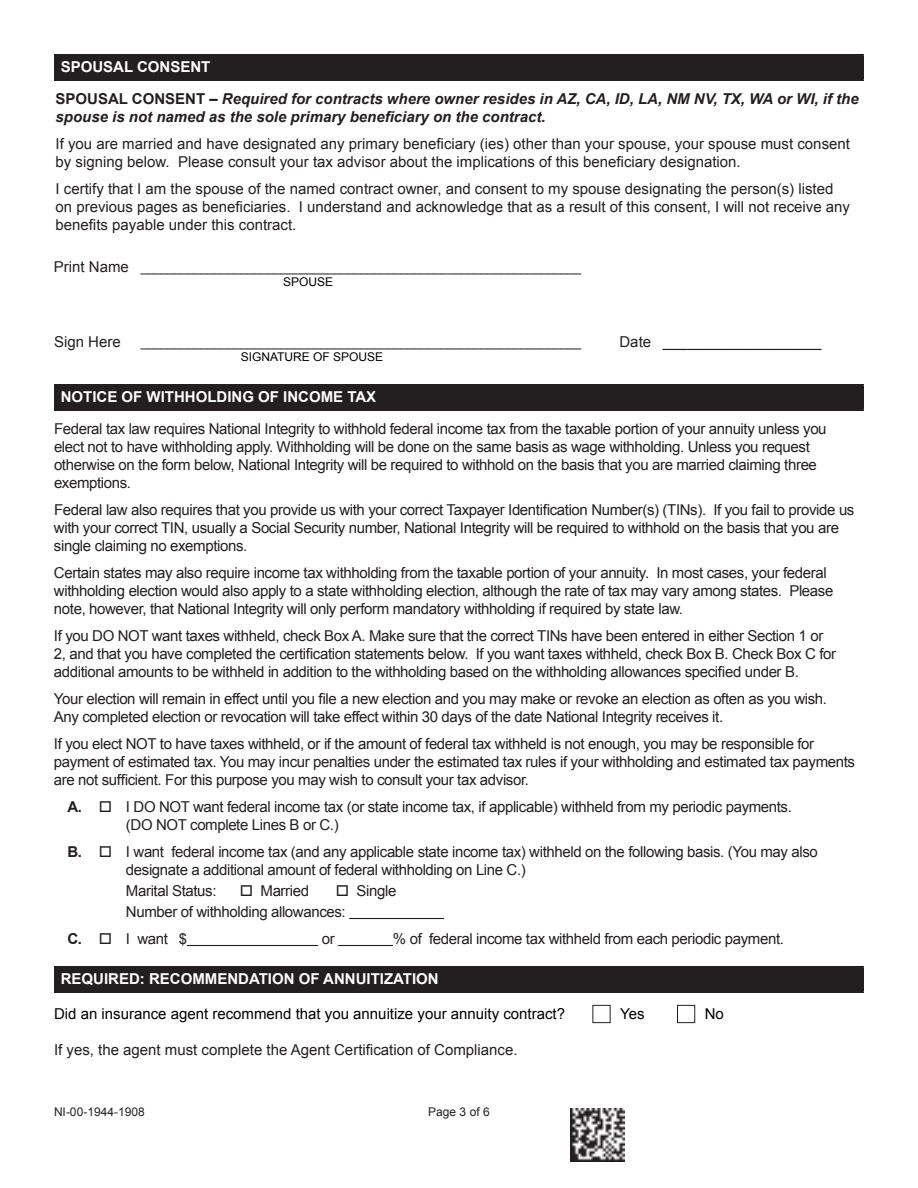
<style>
.page{position:relative;width:918px;height:1188px;background:#fff}
.page>*{position:absolute;margin:0;border:0;box-sizing:border-box;transform-origin:0 0}
.t1{font:15px/18px "Arial";letter-spacing:-.025em;color:#231f20}
.t2{font:15px/18px "Arial";color:#231f20}
.t3{font:italic 700 15px/18px "Arial";color:#231f20}
.t4{font:700 15px "Arial";color:#fff}
.t5{font:15px "Arial";color:#000}
.t6{font:12px/14.4px "Arial";color:#231f20}
.t7{font:12px "Arial";color:#000}
.s1{font-style:normal}
.s2{font-size:15px}
.s3{color:#000}
.s4{font-weight:700}
</style>
<div class="page">
<div style="left:55px;top:55px;width:808px;height:25px;background:#231f20"></div>
<hr style="left:54px;top:54px;width:810px;height:2px;background:#231f20">
<hr style="left:54px;top:56px;width:2px;height:24px;background:#231f20">
<hr style="left:862px;top:56px;width:2px;height:24px;background:#231f20">
<hr style="left:54px;top:80px;width:810px;height:1px;background:#231f20">
<div style="left:55px;top:385px;width:808px;height:25px;background:#231f20"></div>
<hr style="left:54px;top:384px;width:810px;height:2px;background:#231f20">
<hr style="left:54px;top:386px;width:2px;height:24px;background:#231f20">
<hr style="left:862px;top:386px;width:2px;height:24px;background:#231f20">
<hr style="left:54px;top:410px;width:810px;height:1px;background:#231f20">
<div style="left:55px;top:967px;width:808px;height:25px;background:#231f20"></div>
<hr style="left:54px;top:966px;width:810px;height:2px;background:#231f20">
<hr style="left:54px;top:968px;width:2px;height:24px;background:#231f20">
<hr style="left:862px;top:968px;width:2px;height:24px;background:#231f20">
<hr style="left:54px;top:992px;width:810px;height:1px;background:#231f20">
<hr style="left:349px;top:918px;width:95px;height:1px;background:#231f20">
<hr style="left:187px;top:945px;width:131px;height:1px;background:#231f20">
<hr style="left:338px;top:945px;width:55px;height:1px;background:#231f20">
<div style="left:592px;top:1005px;width:18px;height:18px;border:1px solid #231f20"></div>
<div style="left:677px;top:1005px;width:18px;height:18px;border:1px solid #231f20"></div>
<img style="left:571px;top:1108px;width:54px;height:54px">
<p class="t4" style="left:61px;top:57px;width:151px">SPOUSAL CONSENT</p>
<p class="t3" style="left:56px;top:90px;width:805px"><span class="s1">SPOUSAL CONSENT –</span> Required for contracts where owner resides in AZ, CA, ID, LA, NM NV, TX, WA or WI, if the spouse is not named as the sole primary beneficiary on the contract.</p>
<p class="t2" style="left:56px;top:135px;width:796px">If you are married and have designated any primary beneficiary (ies) other than your spouse, your spouse must consent by signing below. Please consult your tax advisor about the implications of this beneficiary designation.</p>
<p class="t2" style="left:56px;top:180px;width:796px">I certify that I am the spouse of the named contract owner, and consent to my spouse designating the person(s) listed on previous pages as beneficiaries. I understand and acknowledge that as a result of this consent, I will not receive any benefits payable under this contract.</p>
<p class="t6" style="left:283px;top:261px;width:299px;text-indent:-229px"><span class="s2">Print Name</span> __________________________________________________________________<br><span class="s3">SPOUSE</span></p>
<p class="t2" style="left:54px;top:333px;width:68px">Sign Here</p>
<p class="t6" style="left:141px;top:336px;width:442px">__________________________________________________________________</p>
<p class="t7" style="left:241px;top:349px;width:144px">SIGNATURE OF SPOUSE</p>
<p class="t4" style="left:61px;top:387px;width:317px">NOTICE OF WITHHOLDING OF INCOME TAX</p>
<p class="t1" style="left:620px;top:333px;width:203px">Date ___________________</p>
<p class="t1" style="left:54px;top:420px;width:774px">Federal tax law requires National Integrity to withhold federal income tax from the taxable portion of your annuity unless you elect not to have withholding apply. Withholding will be done on the same basis as wage withholding. Unless you request otherwise on the form below, National Integrity will be required to withhold on the basis that you are married claiming three exemptions.</p>
<p class="t1" style="left:54px;top:501px;width:802px">Federal law also requires that you provide us with your correct Taxpayer Identification Number(s) (TINs). If you fail to provide us with your correct TIN, usually a Social Security number, National Integrity will be required to withhold on the basis that you are single claiming no exemptions.</p>
<p class="t1" style="left:54px;top:564px;width:781px">Certain states may also require income tax withholding from the taxable portion of your annuity. In most cases, your federal withholding election would also apply to a state withholding election, although the rate of tax may vary among states. Please note, however, that National Integrity will only perform mandatory withholding if required by state law.</p>
<p class="t1" style="left:54px;top:627px;width:784px">If you DO NOT want taxes withheld, check Box A. Make sure that the correct TINs have been entered in either Section 1 or<br>2, and that you have completed the certification statements below. If you want taxes withheld, check Box B. Check Box C for additional amounts to be withheld in addition to the withholding based on the withholding allowances specified under B.</p>
<p class="t1" style="left:54px;top:690px;width:775px">Your election will remain in effect until you file a new election and you may make or revoke an election as often as you wish.<br>Any completed election or revocation will take effect within 30 days of the date National Integrity receives it.</p>
<p class="t1" style="left:54px;top:735px;width:803px">If you elect NOT to have taxes withheld, or if the amount of federal tax withheld is not enough, you may be responsible for payment of estimated tax. You may incur penalties under the estimated tax rules if your withholding and estimated tax payments are not sufficient. For this purpose you may wish to consult your tax advisor.</p>
<p class="t1" style="left:126px;top:798px;width:667px;text-indent:-58px"><span class="s4">A.</span> □ I DO NOT want federal income tax (or state income tax, if applicable) withheld from my periodic payments. (DO NOT complete Lines B or C.)</p>
<p class="t1" style="left:126px;top:843px;width:693px;text-indent:-58px"><span class="s4">B.</span> □ I want federal income tax (and any applicable state income tax) withheld on the following basis. (you may also designate a additional amount of federal withholding on Line C.)</p>
<p class="t1" style="left:126px;top:882px;width:92px">Marital Status:</p>
<p class="t1" style="left:240px;top:882px;width:71px">□ Married</p>
<p class="t1" style="left:126px;top:880px;width:272px;line-height:21px;text-indent:210px">□ Single<br>Number of withholding allowances:</p>
<p class="t1" style="left:67px;top:930px;width:121px"><span class="s4">C.</span> □ I want $</p>
<p class="t1" style="left:322px;top:930px;width:14px">or</p>
<p class="t1" style="left:393px;top:930px;width:393px">% of federal income tax withheld from each periodic payment.</p>
<p class="t4" style="left:61px;top:969px;width:380px">REQUIRED: RECOMMENDATION OF ANNUITIZATION</p>
<p class="t5" style="left:54px;top:1004px;width:513px">Did an insurance agent recommend that you annuitize your annuity contract?</p>
<p class="t2" style="left:54px;top:1041px;width:465px">If yes, the agent must complete the Agent Certification of Compliance.</p>
<p class="t6" style="left:54px;top:1105px;width:92px">NI-00-1944-1908</p>
<p class="t6" style="left:428px;top:1105px;width:63px">Page 3 of 6</p>
<p class="t5" style="left:620px;top:1004px;width:26px">Yes</p>
<p class="t5" style="left:705px;top:1004px;width:21px">No</p>
</div>
